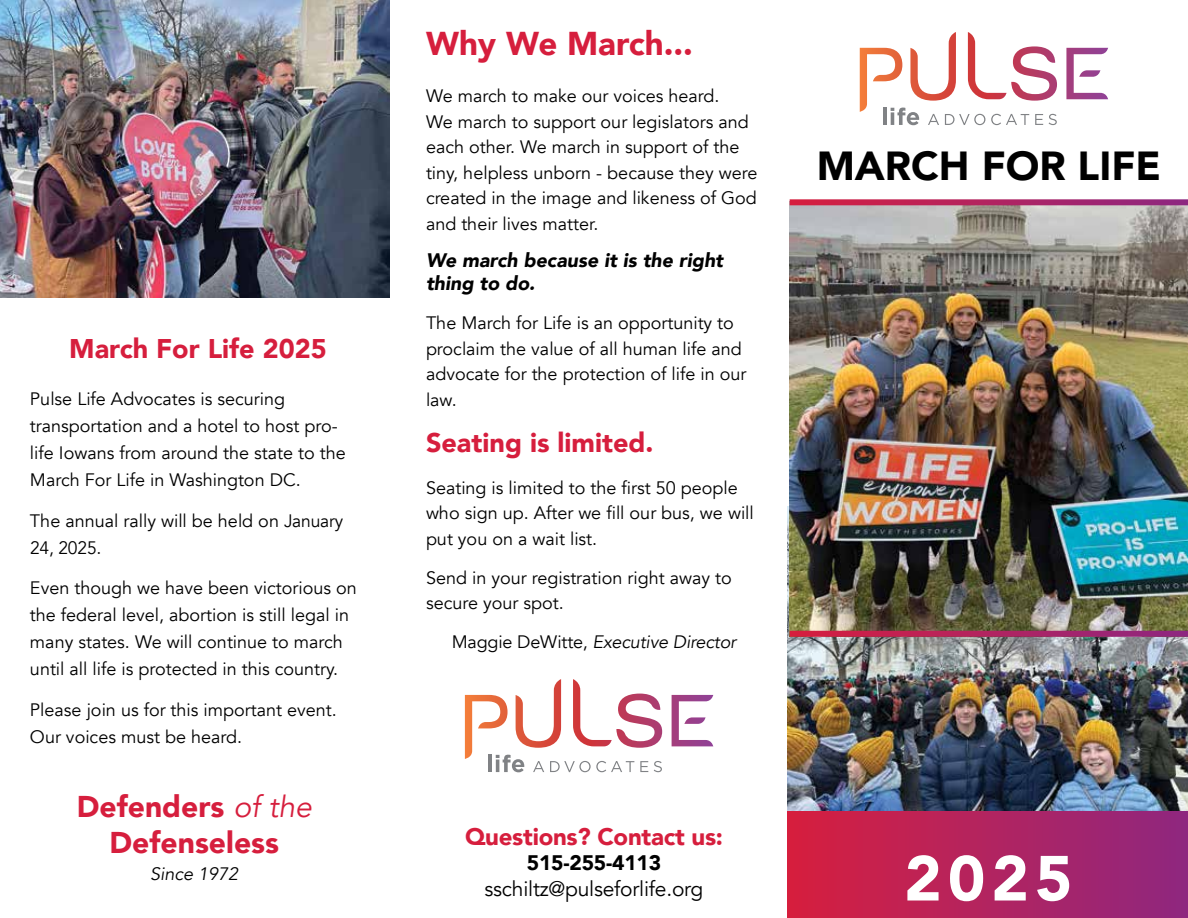
<style>
.page{position:relative;width:1188px;height:918px;background:#fff}
.page>*{position:absolute;margin:0;border:0;box-sizing:border-box;transform-origin:0 0}
.t1{font:900 63px "Avenir";color:#fff}
.t2{font:900 40.5px "Avenir";color:#000}
.t3{font:900 33px "Avenir";color:#d61e3d}
.t4{font:900 30px/36px "Avenir";color:#d61e3d;text-align:center}
.t5{font:900 27px "Avenir";color:#d61e3d}
.t6{font:900 24px "Avenir";letter-spacing:-.01em;color:#d61e3d}
.t7{font:21px "Avenir";letter-spacing:-.01em;color:#000}
.t8{font:900 21px "Avenir";letter-spacing:-.01em;color:#000}
.t9{font:italic 900 19.5px/23.4px "Avenir";color:#000}
.t10{font:18px/25.5px "Avenir";color:#000}
.t11{font:italic 18px "Avenir";letter-spacing:-.01em;color:#000}
.s1{font-weight:400;font-style:italic}
.s2{font-style:normal}
</style>
<div class="page">
<img style="left:788px;top:506px;width:400px;height:305px">
<div style="left:788px;top:811px;width:400px;height:107px;background:linear-gradient(to right,#d61f3f,#8f277f)"></div>
<img style="left:790px;top:205px;width:398px;height:426px">
<img style="left:0;top:0;width:390px;height:298px">
<svg style="left:860px;top:32px;width:248px;height:93px"></svg>
<svg style="left:790px;top:631px;width:398px;height:6px;background:#af255f"></svg>
<svg style="left:790px;top:199px;width:398px;height:6px;background:#b52f68"></svg>
<svg style="left:465px;top:679px;width:248px;height:93px"></svg>
<h3 class="t5" style="left:69px;top:325px;width:259px">March For Life 2025</h3>
<p class="t10" style="left:30px;top:386px;width:317px;line-height:27px">Pulse Life Advocates is securing transportation and a hotel to host pro&shy;life Iowans from around the state to the March For Life in Washington DC.</p>
<p class="t10" style="left:30px;top:507px;width:315px;line-height:27px">The annual rally will be held on January<br>24, 2025.</p>
<p class="t10" style="left:30px;top:575px;width:328px;line-height:27px">Even though we have been victorious on the federal level, abortion is still legal in many states. We will continue to march until all life is protected in this country.</p>
<p class="t10" style="left:30px;top:696px;width:308px;line-height:27px">Please join us for this important event.<br>Our voices must be heard.</p>
<h3 class="t4" style="left:77px;top:788px;width:236px">Defenders <span class="s1">of the<br></span>Defenseless</h3>
<p class="t11" style="left:150px;top:863px;width:90px">Since 1972</p>
<h3 class="t3" style="left:426px;top:16px;width:269px">Why We March...</h3>
<p class="t10" style="left:426px;top:84px;width:333px">We march to make our voices heard.<br>We march to support our legislators and each other. We march in support of the tiny, helpless unborn - because they were created in the image and likeness of God and their lives matter.</p>
<p class="t9" style="left:426px;top:248px;width:299px">We march because it is the right thing to do.</p>
<p class="t10" style="left:426px;top:311px;width:322px">The March for Life is an opportunity to proclaim the value of all human life and advocate for the protection of life in our law.</p>
<h3 class="t5" style="left:426px;top:419px;width:229px">Seating is limited.</h3>
<p class="t10" style="left:426px;top:475px;width:329px">Seating is limited to the first 50 people who sign up. After we fill our bus, we will put you on a wait list.</p>
<p class="t10" style="left:426px;top:565px;width:307px">Send in your registration right away to secure your spot.</p>
<p class="t11" style="left:452px;top:631px;width:286px"><span class="s2">Maggie DeWitte,</span> Executive Director</p>
<h2 class="t2" style="left:817px;top:131px;width:346px">MARCH FOR LIFE</h2>
<h3 class="t6" style="left:465px;top:816px;width:259px">Questions? Contact us:</h3>
<p class="t8" style="left:527px;top:845px;width:136px">515-255-4113</p>
<p class="t7" style="left:485px;top:876px;width:220px">sschiltz@pulseforlife.org</p>
<h1 class="t1" style="left:904px;top:825px;width:170px">2025</h1>
</div>
